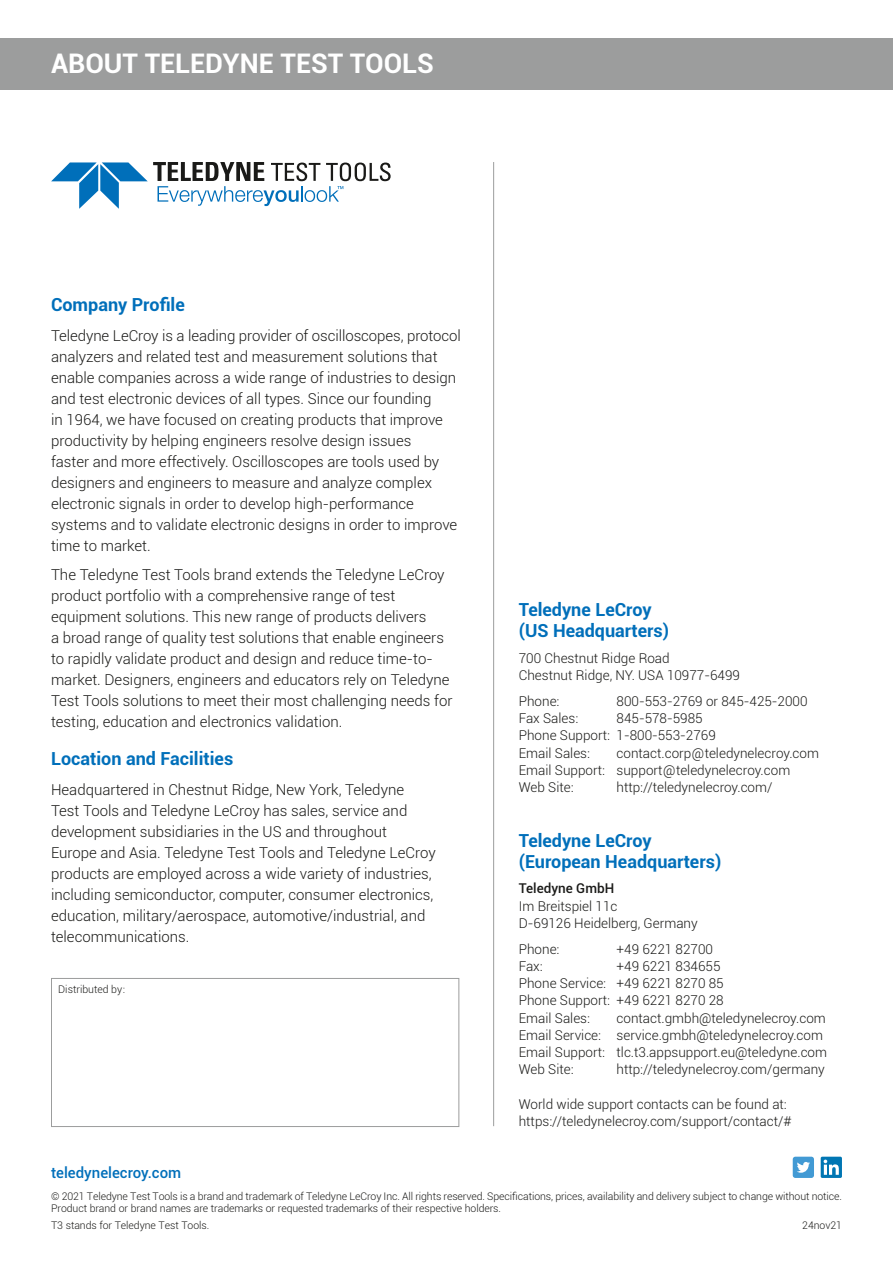
<style>
.page{position:relative;width:893px;height:1263px;background:#fff}
.page>*{position:absolute;margin:0;border:0;box-sizing:border-box;transform-origin:0 0}
.t1{font:700 27px "Roboto";color:#fff}
.t2{font:700 18px/21px "Roboto";color:#006fba}
.t3{font:300 15px/21px "Roboto";color:#1a1a18}
.t4{font:500 15px "Roboto";color:#006fba}
.t5{font:300 13.5px/17.2px "Roboto";color:#1a1a18}
.t6{font:500 13.5px "Roboto";color:#1a1a18}
.t7{font:300 10.5px/12px "Roboto";letter-spacing:-.01em;color:#1a1a18}
</style>
<div class="page">
<svg style="left:51px;top:162px;width:340px;height:47px"></svg>
<div style="left:821px;top:1157px;width:21px;height:21px;background:#0076b3;border-radius:2px"></div>
<svg style="left:824px;top:1159px;width:15px;height:16px"></svg>
<div style="left:793px;top:1157px;width:21px;height:21px;background:#429ad4;border-radius:3px"></div>
<svg style="left:797px;top:1162px;width:13px;height:11px"></svg>
<hr style="left:493px;top:162px;width:1px;height:964px;background:#9c9d9d">
<div style="left:0;top:38px;width:893px;height:51px;background:#9c9d9d"></div>
<div style="left:51px;top:978px;width:408px;height:149px;border:1px solid #9c9d9d"></div>
<h1 class="t1" style="left:51px;top:45px;width:384px">ABOUT TELEDYNE TEST TOOLS</h1>
<p class="t2" style="left:51px;top:294px;width:135px">Company Profile</p>
<p class="t3" style="left:51px;top:324px;width:411px">Teledyne LeCroy is a leading provider of oscilloscopes, protocol analyzers and related test and measurement solutions that enable companies across a wide range of industries to design and test electronic devices of all types. Since our founding<br>in 1964, we have focused on creating products that improve productivity by helping engineers resolve design issues<br>faster and more effectively. Oscilloscopes are tools used by designers and engineers to measure and analyze complex electronic signals in order to develop high-performance systems and to validate electronic designs in order to improve time to market.</p>
<p class="t3" style="left:51px;top:564px;width:403px">The Teledyne Test Tools brand extends the Teledyne LeCroy product portfolio with a comprehensive range of test equipment solutions. This new range of products delivers<br>a broad range of quality test solutions that enable engineers to rapidly validate product and design and reduce time-to&shy;market. Designers, engineers and educators rely on Teledyne Test Tools solutions to meet their most challenging needs for testing, education and electronics validation.</p>
<p class="t2" style="left:51px;top:748px;width:184px">Location and Facilities</p>
<p class="t3" style="left:51px;top:778px;width:386px">Headquartered in Chestnut Ridge, New York, Teledyne Test Tools and Teledyne LeCroy has sales, service and development subsidiaries in the US and throughout Europe and Asia. Teledyne Test Tools and Teledyne LeCroy products are employed across a wide variety of industries, including semiconductor, computer, consumer electronics, education, military/aerospace, automotive/industrial, and telecommunications.</p>
<p class="t7" style="left:58px;top:983px;width:68px">Distributed by:</p>
<p class="t4" style="left:51px;top:1162px;width:132px">teledynelecroy.com</p>
<p class="t2" style="left:519px;top:598px;width:152px">Teledyne LeCroy (US Headquarters)</p>
<p class="t5" style="left:519px;top:649px;width:223px">700 Chestnut Ridge Road<br>Chestnut Ridge, NY. USA 10977-6499</p>
<p class="t5" style="left:519px;top:692px;width:42px">Phone:</p>
<p class="t5" style="left:617px;top:692px;width:192px">800-553-2769 or 845-425-2000</p>
<p class="t5" style="left:519px;top:709px;width:61px">Fax Sales:</p>
<p class="t5" style="left:519px;top:709px;width:199px;text-indent:98px">845-578-5985<br>Phone Support: 1-800-553-2769<br>Email Sales:</p>
<p class="t5" style="left:519px;top:744px;width:302px;text-indent:98px">contact.corp@teledynelecroy.com<br>Email Support: support@teledynelecroy.com<br>Web Site:</p>
<p class="t5" style="left:617px;top:778px;width:157px">http://teledynelecroy.com/</p>
<p class="t2" style="left:519px;top:829px;width:204px">Teledyne LeCroy (European Headquarters)</p>
<p class="t6" style="left:519px;top:879px;width:97px">Teledyne GmbH</p>
<p class="t5" style="left:519px;top:897px;width:180px">Im Breitspiel 11c<br>D-69126 Heidelberg, Germany</p>
<p class="t5" style="left:519px;top:940px;width:42px">Phone:</p>
<p class="t5" style="left:617px;top:940px;width:98px">+49 6221 82700</p>
<p class="t5" style="left:519px;top:957px;width:25px">Fax:</p>
<p class="t5" style="left:519px;top:957px;width:206px;text-indent:98px">+49 6221 834655<br>Phone Service: +49 6221 8270 85<br>Phone Support: +49 6221 8270 28<br>Email Sales:</p>
<p class="t5" style="left:519px;top:1009px;width:310px;text-indent:98px">contact.gmbh@teledynelecroy.com Email Service: service.gmbh@teledynelecroy.com Email Support: tlc.t3.appsupport.eu@teledyne.com Web Site:</p>
<p class="t5" style="left:617px;top:1060px;width:210px">http://teledynelecroy.com/germany</p>
<p class="t5" style="left:519px;top:1095px;width:274px">World wide support contacts can be found at: https://teledynelecroy.com/support/contact/#</p>
<p class="t7" style="left:51px;top:1190px;width:792px">© 2021 Teledyne Test Tools is a brand and trademark of Teledyne LeCroy Inc. All rights reserved. Specifications, prices, availability and delivery subject to change without notice.<br>Product brand or brand names are trademarks or requested trademarks of their respective holders.</p>
<p class="t7" style="left:51px;top:1219px;width:160px">T3 stands for Teledyne Test Tools.</p>
<p class="t7" style="left:802px;top:1219px;width:41px">24nov21</p>
</div>
